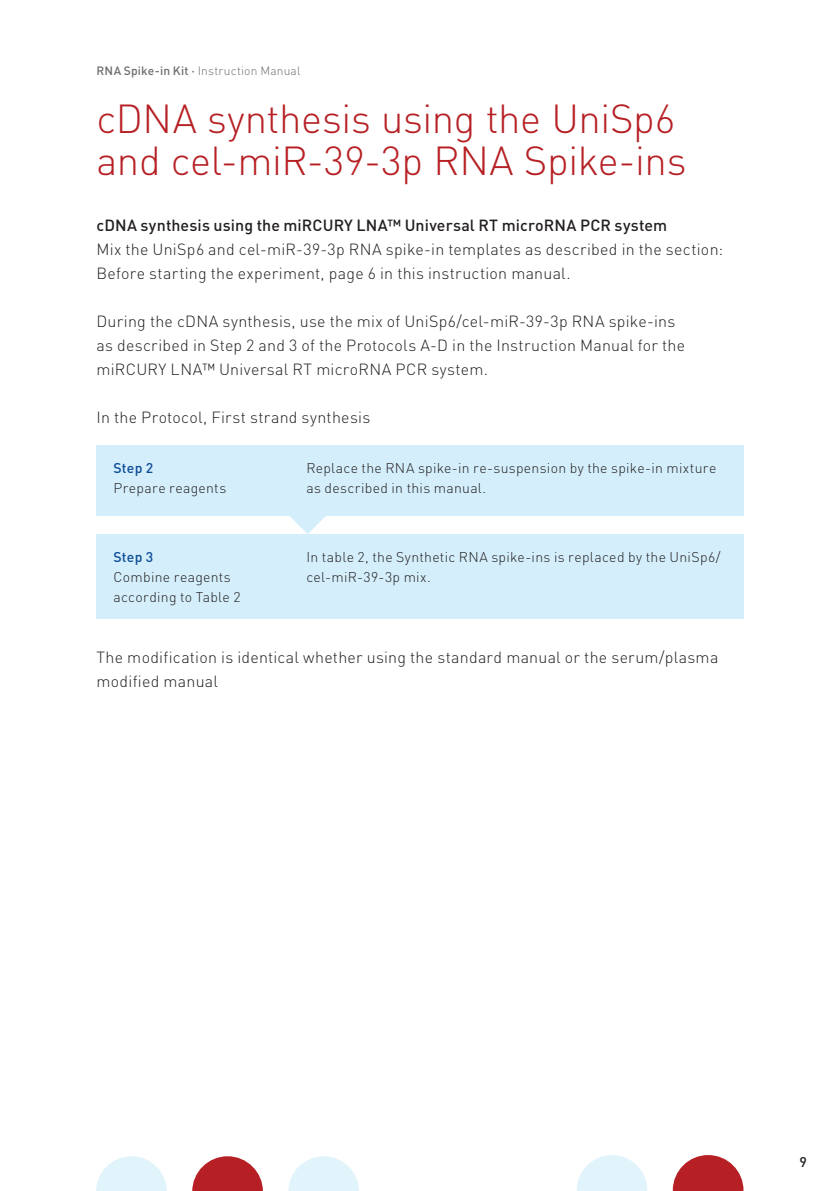
<style>
.page{position:relative;width:840px;height:1191px;background:#fff}
.page>*{position:absolute;margin:0;border:0;box-sizing:border-box;transform-origin:0 0}
.t1{font:300 40px/42px "DIN Pro";letter-spacing:-.01em;color:#b62024}
.t2{font:300 16px/24px "DIN Pro";letter-spacing:.015em;color:#231f20}
.t3{font:500 16px "DIN Pro";letter-spacing:.005em;color:#231f20}
.t4{font:300 14px/20px "DIN Pro";letter-spacing:.02em;color:#231f20}
.t5{font:500 14px "DIN Pro";letter-spacing:.015em;color:#0f4d96}
.t6{font:500 14px "DIN Pro";color:#231f20}
.t7{font:300 12px "DIN Pro";letter-spacing:.015em;color:#6c6d70}
.s1{font-weight:500}
</style>
<div class="page">
<svg style="left:192px;top:1156px;width:71px;height:35px"></svg>
<svg style="left:288px;top:1156px;width:71px;height:35px"></svg>
<svg style="left:96px;top:1156px;width:71px;height:35px"></svg>
<svg style="left:577px;top:1155px;width:70px;height:36px"></svg>
<svg style="left:672px;top:1155px;width:71px;height:36px"></svg>
<div style="left:96px;top:446px;width:647px;height:70px;background:#d4effb"></div>
<div style="left:96px;top:534px;width:647px;height:85px;background:#d4effb"></div>
<svg style="left:290px;top:516px;width:36px;height:18px"></svg>
<p class="t7" style="left:96px;top:63px;width:205px"><span class="s1">RNA Spike-in Kit ·</span> Instruction Manual</p>
<h1 class="t1" style="left:96px;top:96px;width:591px">cDNA synthesis using the UniSp6 and cel-miR-39-3p RNA Spike-ins</h1>
<p class="t3" style="left:96px;top:214px;width:572px">cDNA synthesis using the miRCURY LNA™ Universal RT microRNA PCR system</p>
<p class="t2" style="left:96px;top:236px;width:628px">Mix the UniSp6 and cel-miR-39-3p RNA spike-in templates as described in the section:<br>Before starting the experiment, page 6 in this instruction manual.</p>
<p class="t2" style="left:96px;top:308px;width:590px">During the cDNA synthesis, use the mix of UniSp6/cel-miR-39-3p RNA spike-ins as described in Step 2 and 3 of the Protocols A-D in the Instruction Manual for the miRCURY LNA™ Universal RT microRNA PCR system.</p>
<p class="t2" style="left:96px;top:404px;width:275px">In the Protocol, First strand synthesis</p>
<p class="t5" style="left:113px;top:459px;width:41px">Step 2</p>
<p class="t4" style="left:113px;top:478px;width:114px">Prepare reagents</p>
<p class="t4" style="left:306px;top:458px;width:411px">Replace the RNA spike-in re-suspension by the spike-in mixture as described in this manual.</p>
<p class="t5" style="left:113px;top:547px;width:41px">Step 3</p>
<p class="t4" style="left:113px;top:566px;width:129px">Combine reagents according to Table 2</p>
<p class="t4" style="left:306px;top:546px;width:415px">In table 2, the Synthetic RNA spike-ins is replaced by the UniSp6/ cel-miR-39-3p mix.</p>
<p class="t2" style="left:96px;top:644px;width:623px">The modification is identical whether using the standard manual or the serum/plasma modified manual</p>
<p class="t6" style="left:798px;top:1152px;width:9px">9</p>
</div>
